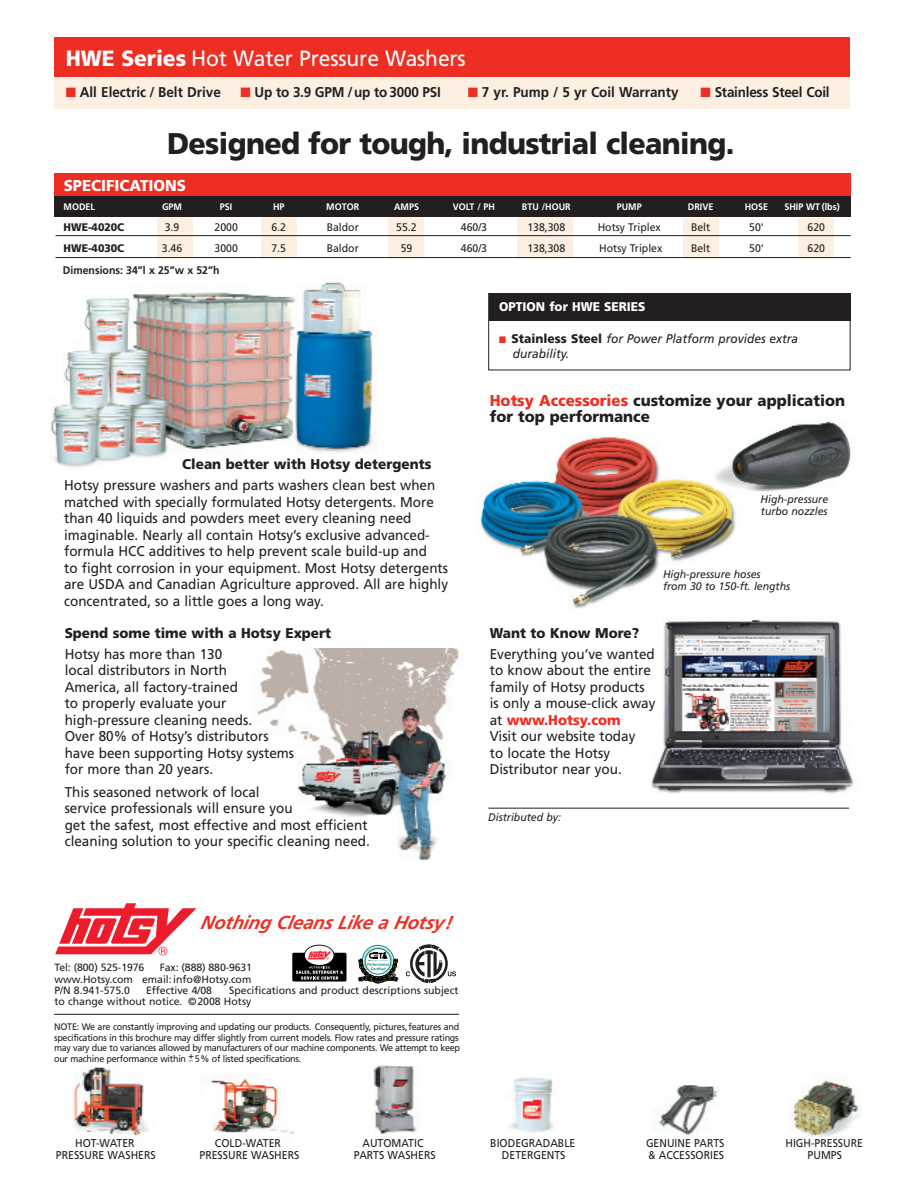
<style>
.page{position:relative;width:918px;height:1188px;background:#fff}
.page>*{position:absolute;margin:0;border:0;box-sizing:border-box;transform-origin:0 0}
.t1{font:900 30px "Frutiger";letter-spacing:-.025em;color:#231f20;scale:.95 1}
.t2{font:22.05px "Frutiger";letter-spacing:-.005em;color:#fff;scale:.95 1}
.t3{font:italic 700 18.75px "Frutiger";letter-spacing:-.01em;color:#ee2e22}
.t4{font:900 15.75px/16.5px "Frutiger";color:#231f20;scale:.95 1}
.t5{font:900 15.75px "Frutiger";color:#fff;scale:.95 1}
.t6{font:14.1px/16.5px "Frutiger";color:#231f20;scale:.95 1}
.t7{font:700 14.1px "Frutiger";color:#231f20;scale:.95 1}
.t8{font:900 14.1px "Frutiger";color:#231f20;scale:.95 1}
.t9{font:italic 12.6px/15px "Frutiger";color:#231f20;scale:.95 1}
.t10{font:900 12.6px "Frutiger";color:#fff;scale:.95 1}
.t11{font:11.4px "Frutiger";color:#231f20;scale:.93 1}
.t12{font:10.95px "Frutiger";color:#231f20;scale:.95 1}
.t13{font:italic 10.95px/12px "Frutiger";color:#231f20;scale:.95 1}
.t14{font:700 10.95px "Frutiger";color:#231f20;scale:.95 1}
.t15{font:900 10.95px "Frutiger";color:#231f20;scale:.95 1}
.t16{font:10.5px/11.2px "Frutiger";color:#231f20;text-align:justify}
.t17{font:9.45px/10.5px "Frutiger";letter-spacing:-.03em;color:#231f20;scale:.95 1}
.t18{font:700 9.45px "Frutiger";color:#fff;scale:.95 1}
.s1{font-weight:900}
.s2{color:#ee2e22}
.s3{font-weight:400;font-size:10.95px;color:#231f20}
.s4{font-weight:900;font-style:normal}
.s5{font-weight:900;color:#ee2e22}
</style>
<div class="page">
<img style="left:651px;top:620px;width:203px;height:174px">
<img style="left:51px;top:282px;width:325px;height:186px">
<img style="left:257px;top:648px;width:202px;height:212px">
<hr style="left:54px;top:1014px;width:405px;height:1px;background:#231f20">
<div style="left:54px;top:64px;width:796px;height:45px;background:#fdefe1"></div>
<div style="left:54px;top:38px;width:796px;height:39px;background:#ee2e22"></div>
<img style="left:74px;top:1065px;width:785px;height:74px">
<img style="left:480px;top:437px;width:256px;height:172px">
<div style="left:54px;top:173px;width:796px;height:42px;background:#ee2e22"></div>
<svg style="left:55px;top:903px;width:141px;height:52px"></svg>
<div style="left:157px;top:217px;width:36px;height:40px;background:#fdefe1"></div>
<div style="left:261px;top:217px;width:36px;height:40px;background:#fdefe1"></div>
<div style="left:388px;top:217px;width:36px;height:40px;background:#fdefe1"></div>
<div style="left:517px;top:217px;width:56px;height:40px;background:#fdefe1"></div>
<div style="left:683px;top:218px;width:36px;height:39px;background:#fdefe1"></div>
<div style="left:798px;top:218px;width:36px;height:39px;background:#fdefe1"></div>
<div style="left:54px;top:196px;width:796px;height:21px;background:#231f20"></div>
<hr style="left:56px;top:214px;width:795px;height:1px;background:#231f20">
<hr style="left:56px;top:235px;width:795px;height:1px;background:#231f20">
<hr style="left:56px;top:257px;width:795px;height:1px;background:#231f20">
<hr style="left:488px;top:808px;width:361px;height:1px;background:#231f20">
<div style="left:489px;top:293px;width:361px;height:28px;background:#231f20"></div>
<div style="left:488px;top:293px;width:362px;height:77px;border:1px solid #231f20"></div>
<svg style="left:304px;top:945px;width:30px;height:21px"></svg>
<div style="left:305px;top:946px;width:29px;height:19px;background:#fff;border-radius:50%"></div>
<svg style="left:292px;top:951px;width:55px;height:31px;background:#57484a"></svg>
<div style="left:362px;top:945px;width:32px;height:32px;border:1px solid #00817a;border-radius:50%"></div>
<svg style="left:358px;top:947px;width:40px;height:37px"></svg>
<svg style="left:406px;top:945px;width:50px;height:38px"></svg>
<img style="left:709px;top:421px;width:142px;height:76px">
<h2 class="t2" style="left:66px;top:50px;width:422px"><span class="s1">HWE Series</span> Hot Water Pressure Washers</h2>
<p class="t7" style="left:66px;top:87px;width:165px"><span class="s2">■</span> All Electric / Belt Drive</p>
<p class="t7" style="left:241px;top:87px;width:212px"><span class="s2">■</span> Up to 3.9 GPM /up to 3000 PSI</p>
<p class="t7" style="left:468px;top:87px;width:223px"><span class="s2">■</span> 7 yr. Pump / 5 yr Coil Warranty</p>
<p class="t7" style="left:701px;top:87px;width:137px"><span class="s2">■</span> Stainless Steel Coil</p>
<h1 class="t1" style="left:167px;top:131px;width:599px">Designed for tough, industrial cleaning.</h1>
<p class="t5" style="left:64px;top:179px;width:130px">SPECIFICATIONS</p>
<p class="t18" style="left:64px;top:203px;width:35px">MODEL</p>
<p class="t18" style="left:162px;top:203px;width:23px">GPM</p>
<p class="t18" style="left:220px;top:203px;width:15px">PSI</p>
<p class="t18" style="left:273px;top:203px;width:14px">HP</p>
<p class="t18" style="left:326px;top:203px;width:36px">MOTOR</p>
<p class="t18" style="left:394px;top:203px;width:28px">AMPS</p>
<p class="t18" style="left:453px;top:203px;width:46px">VOLT / PH</p>
<p class="t18" style="left:522px;top:203px;width:53px">BTU /HOUR</p>
<p class="t18" style="left:617px;top:203px;width:28px">PUMP</p>
<p class="t18" style="left:688px;top:203px;width:28px">DRIVE</p>
<p class="t18" style="left:745px;top:203px;width:26px">HOSE</p>
<p class="t18" style="left:784px;top:203px;width:69px">SHIP WT (lbs) <span class="s3">0</span></p>
<p class="t15" style="left:64px;top:223px;width:65px">HWE-4020C</p>
<p class="t12" style="left:165px;top:223px;width:17px">3.9</p>
<p class="t12" style="left:215px;top:223px;width:26px">2000</p>
<p class="t12" style="left:271px;top:223px;width:17px">6.2</p>
<p class="t12" style="left:327px;top:223px;width:35px">Baldor</p>
<p class="t12" style="left:396px;top:223px;width:23px">55.2</p>
<p class="t12" style="left:461px;top:223px;width:29px">460/3</p>
<p class="t12" style="left:527px;top:223px;width:41px">138,308</p>
<p class="t12" style="left:598px;top:223px;width:68px">Hotsy Triplex</p>
<p class="t12" style="left:691px;top:223px;width:22px">Belt</p>
<p class="t12" style="left:749px;top:223px;width:17px">50'</p>
<p class="t12" style="left:808px;top:223px;width:20px">620</p>
<p class="t15" style="left:64px;top:244px;width:65px">HWE-4030C</p>
<p class="t12" style="left:162px;top:244px;width:23px">3.46</p>
<p class="t12" style="left:215px;top:244px;width:26px">3000</p>
<p class="t12" style="left:271px;top:244px;width:17px">7.5</p>
<p class="t12" style="left:327px;top:244px;width:35px">Baldor</p>
<p class="t12" style="left:401px;top:244px;width:14px">59</p>
<p class="t12" style="left:461px;top:244px;width:29px">460/3</p>
<p class="t12" style="left:527px;top:244px;width:41px">138,308</p>
<p class="t12" style="left:599px;top:244px;width:68px">Hotsy Triplex</p>
<p class="t12" style="left:691px;top:244px;width:22px">Belt</p>
<p class="t12" style="left:749px;top:244px;width:17px">50'</p>
<p class="t12" style="left:808px;top:244px;width:20px">620</p>
<p class="t14" style="left:63px;top:265px;width:166px">Dimensions: 34”l x 25”w x 52”h</p>
<p class="t10" style="left:491px;top:302px;width:164px"><sup>o</sup>OPTION for HWE SERIES</p>
<p class="t9" style="left:513px;top:332px;width:302px;text-indent:-14px"><span class="s2">■</span> <span class="s4">Stainless Steel</span> for Power Platform provides extra durability.</p>
<p class="t8" style="left:182px;top:459px;width:264px">Clean better with Hotsy detergents</p>
<p class="t6" style="left:64px;top:478px;width:406px">Hotsy pressure washers and parts washers clean best when matched with specially formulated Hotsy detergents. More than 40 liquids and powders meet every cleaning need imaginable. Nearly all contain Hotsy’s exclusive advanced&shy;formula HCC additives to help prevent scale build-up and<br>to fight corrosion in your equipment. Most Hotsy detergents are USDA and Canadian Agriculture approved. All are highly concentrated, so a little goes a long way.</p>
<p class="t8" style="left:65px;top:627px;width:282px">Spend some time with a Hotsy Expert</p>
<p class="t6" style="left:65px;top:647px;width:243px">Hotsy has more than 130<br>local distributors in North<br>America, all factory-trained<br>to properly evaluate your high-pressure cleaning needs.<br>Over 80% of Hotsy’s distributors have been supporting Hotsy systems for more than 20 years.</p>
<p class="t6" style="left:65px;top:785px;width:323px">This seasoned network of local<br>service professionals will ensure you<br>get the safest, most effective and most efficient cleaning solution to your specific cleaning need.</p>
<h3 class="t3" style="left:200px;top:915px;width:257px">Nothing Cleans Like a Hotsy!</h3>
<p class="t16" style="left:54px;top:963px;width:91px">Tel: (800) 525-1976</p>
<p class="t16" style="left:54px;top:963px;width:199px;text-indent:105px">Fax: (888) 880-9631 www.Hotsy.com email: info@Hotsy.com P/N 8.941-575.0</p>
<p class="t16" style="left:54px;top:985px;width:406px;text-indent:175px">Specifications and product descriptions subject to change without notice. ©2008 Hotsy</p>
<p class="t16" style="left:146px;top:985px;width:68px">Effective 4/08</p>
<p class="t17" style="left:54px;top:1023px;width:429px">NOTE: We are constantly improving and updating our products. Consequently, pictures,features and specifications in this brochure may differ slightly from current models. Flow rates and pressure ratings may vary due to variances allowed by manufacturers of our machine components. We attempt to keep our machine performance within +_ 5% of listed specifications.</p>
<p class="t4" style="left:490px;top:393px;width:375px"><span class="s2">Hotsy Accessories</span> customize your application for top performance</p>
<p class="t13" style="left:761px;top:494px;width:73px">High-pressure turbo nozzles</p>
<p class="t13" style="left:663px;top:569px;width:135px">High-pressure hoses<br>from 30 to 150-ft. lengths</p>
<p class="t8" style="left:490px;top:627px;width:159px">Want to Know More?</p>
<p class="t6" style="left:490px;top:647px;width:176px">Everything you’ve wanted to know about the entire family of Hotsy products is only a mouse-click away at <span class="s5">www.Hotsy.com<br></span>Visit our website today<br>to locate the Hotsy<br>Distributor near you.</p>
<p class="t13" style="left:488px;top:812px;width:78px">Distributed by:</p>
<p class="t11" style="left:75px;top:1139px;width:65px">HOT-WATER</p>
<p class="t11" style="left:215px;top:1139px;width:73px">COLD-WATER</p>
<p class="t11" style="left:362px;top:1139px;width:67px">AUTOMATIC</p>
<p class="t11" style="left:490px;top:1139px;width:93px">BIODEGRADABLE</p>
<p class="t11" style="left:646px;top:1139px;width:86px">GENUINE PARTS</p>
<p class="t11" style="left:785px;top:1139px;width:85px">HIGH-PRESSURE</p>
<p class="t11" style="left:56px;top:1151px;width:109px">PRESSURE WASHERS</p>
<p class="t11" style="left:200px;top:1151px;width:109px">PRESSURE WASHERS</p>
<p class="t11" style="left:354px;top:1151px;width:89px">PARTS WASHERS</p>
<p class="t11" style="left:502px;top:1151px;width:70px">DETERGENTS</p>
<p class="t11" style="left:648px;top:1151px;width:83px">&amp; ACCESSORIES</p>
<p class="t11" style="left:808px;top:1151px;width:39px">PUMPS</p>
</div>
